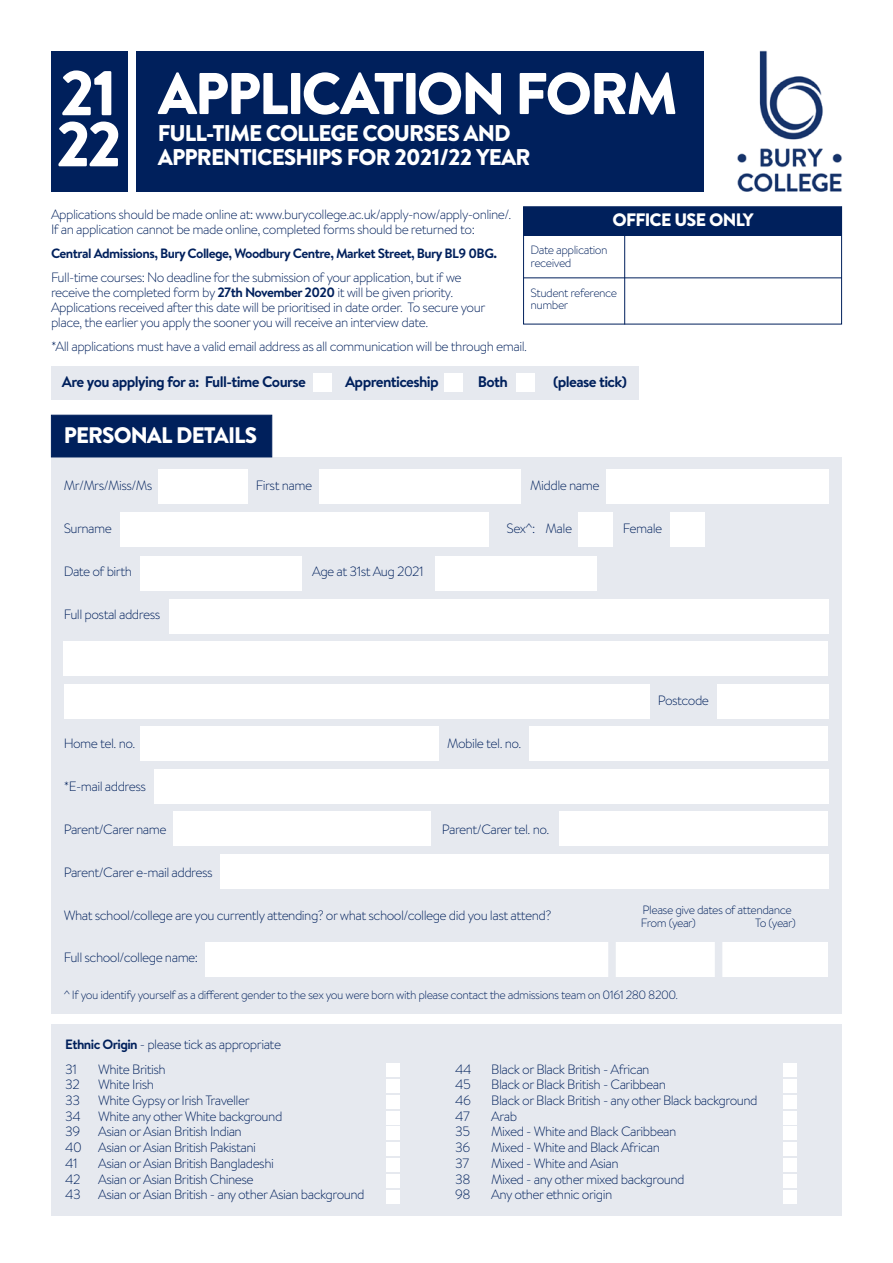
<style>
.page{position:relative;width:893px;height:1263px;background:#fff}
.page>*{position:absolute;margin:0;border:0;box-sizing:border-box;transform-origin:0 0}
.t1{font:900 63px/51px "Brandon Text";color:#fff}
.t2{font:900 58.65px "Brandon Text";letter-spacing:-.04em;color:#fff}
.t3{font:900 22.8px/24px "Brandon Text";letter-spacing:-.04em;color:#fff}
.t4{font:900 22.5px "Brandon Text";letter-spacing:-.04em;color:#fff}
.t5{font:900 18px "Brandon Text";letter-spacing:-.04em;color:#fff}
.t6{font:700 15.3px "Brandon Text";letter-spacing:-.04em;color:#00205c}
.t7{font:300 13.5px/15px "Brandon Text";letter-spacing:-.04em;color:#00205c}
.t8{font:700 13.5px "Brandon Text";letter-spacing:-.04em;color:#00205c}
.t9{font:300 12px/12.8px "Brandon Text";letter-spacing:-.04em;color:#00205c}
.s1{font-weight:700}
</style>
<div class="page">
<div style="left:51px;top:51px;width:77px;height:140px;background:#00205c"></div>
<div style="left:136px;top:51px;width:568px;height:140px;background:#00205c"></div>
<img style="left:737px;top:50px;width:105px;height:142px">
<div style="left:524px;top:207px;width:318px;height:28px;background:#00205c"></div>
<div style="left:523px;top:206px;width:319px;height:118px;border:1px solid #00205c"></div>
<hr style="left:524px;top:277px;width:318px;height:1px;background:#00205c">
<hr style="left:624px;top:234px;width:1px;height:90px;background:#00205c">
<div style="left:51px;top:367px;width:587px;height:33px;background:#e6e9ef"></div>
<div style="left:51px;top:457px;width:791px;height:557px;background:#e6e9ef"></div>
<div style="left:51px;top:1025px;width:791px;height:191px;background:#e6e9ef"></div>
<div style="left:51px;top:415px;width:221px;height:42px;background:#00205c;border:1px solid #00205c"></div>
<div style="left:313px;top:373px;width:18px;height:19px;background:#fff"></div>
<div style="left:444px;top:373px;width:19px;height:19px;background:#fff"></div>
<div style="left:516px;top:373px;width:19px;height:19px;background:#fff"></div>
<div style="left:606px;top:470px;width:223px;height:34px;background:#fff"></div>
<div style="left:319px;top:470px;width:201px;height:34px;background:#fff"></div>
<div style="left:159px;top:470px;width:89px;height:34px;background:#fff"></div>
<div style="left:141px;top:726px;width:298px;height:34px;background:#fff"></div>
<div style="left:530px;top:726px;width:298px;height:34px;background:#fff"></div>
<div style="left:154px;top:769px;width:674px;height:34px;background:#fff"></div>
<div style="left:174px;top:812px;width:257px;height:34px;background:#fff"></div>
<div style="left:559px;top:812px;width:269px;height:34px;background:#fff"></div>
<div style="left:220px;top:854px;width:608px;height:34px;background:#fff"></div>
<div style="left:120px;top:513px;width:368px;height:34px;background:#fff"></div>
<div style="left:578px;top:513px;width:34px;height:34px;background:#fff"></div>
<div style="left:670px;top:513px;width:35px;height:34px;background:#fff"></div>
<div style="left:205px;top:942px;width:623px;height:34px;background:#fff"></div>
<div style="left:608px;top:940px;width:8px;height:40px;background:#e6e9ef"></div>
<div style="left:715px;top:940px;width:7px;height:39px;background:#e6e9ef"></div>
<div style="left:386px;top:1063px;width:14px;height:14px;background:#fff"></div>
<div style="left:783px;top:1063px;width:14px;height:14px;background:#fff"></div>
<div style="left:386px;top:1079px;width:14px;height:13px;background:#fff"></div>
<div style="left:783px;top:1079px;width:14px;height:13px;background:#fff"></div>
<div style="left:386px;top:1095px;width:14px;height:13px;background:#fff"></div>
<div style="left:783px;top:1095px;width:14px;height:13px;background:#fff"></div>
<div style="left:386px;top:1111px;width:14px;height:13px;background:#fff"></div>
<div style="left:783px;top:1111px;width:14px;height:13px;background:#fff"></div>
<div style="left:386px;top:1127px;width:14px;height:13px;background:#fff"></div>
<div style="left:783px;top:1127px;width:14px;height:13px;background:#fff"></div>
<div style="left:386px;top:1142px;width:14px;height:14px;background:#fff"></div>
<div style="left:783px;top:1142px;width:14px;height:14px;background:#fff"></div>
<div style="left:386px;top:1158px;width:14px;height:14px;background:#fff"></div>
<div style="left:783px;top:1158px;width:14px;height:14px;background:#fff"></div>
<div style="left:386px;top:1174px;width:14px;height:13px;background:#fff"></div>
<div style="left:783px;top:1174px;width:14px;height:13px;background:#fff"></div>
<div style="left:386px;top:1190px;width:14px;height:13px;background:#fff"></div>
<div style="left:783px;top:1190px;width:14px;height:13px;background:#fff"></div>
<div style="left:141px;top:556px;width:161px;height:34px;background:#fff"></div>
<div style="left:435px;top:556px;width:162px;height:34px;background:#fff"></div>
<div style="left:169px;top:599px;width:659px;height:34px;background:#fff"></div>
<div style="left:64px;top:684px;width:586px;height:34px;background:#fff"></div>
<div style="left:64px;top:641px;width:764px;height:34px;background:#fff"></div>
<div style="left:717px;top:684px;width:111px;height:34px;background:#fff"></div>
<h1 class="t1" style="left:56px;top:67px;width:67px">21<br>22</h1>
<h2 class="t2" style="left:158px;top:52px;width:521px">APPLICATION FORM</h2>
<h3 class="t3" style="left:158px;top:121px;width:374px">FULL-TIME COLLEGE COURSES AND<br>APPRENTICESHIPS FOR 2021/22 YEAR</h3>
<p class="t7" style="left:51px;top:206px;width:462px">Applications should be made online at: www.burycollege.ac.uk/apply-now/apply-online/.<br>If an application cannot be made online, completed forms should be returned to:</p>
<p class="t8" style="left:51px;top:244px;width:448px">Central Admissions, Bury College, Woodbury Centre, Market Street, Bury BL9 0BG.</p>
<p class="t7" style="left:51px;top:269px;width:436px">Full-time courses: No deadline for the submission of your application, but if we receive the completed form by <span class="s1">27th November 2020</span> it will be given priority.<br>Applications received after this date will be prioritised in date order. To secure your place, the earlier you apply the sooner you will receive an interview date.</p>
<p class="t7" style="left:51px;top:338px;width:478px">*All applications must have a valid email address as all communication will be through email.</p>
<p class="t6" style="left:62px;top:371px;width:245px">Are you applying for a: Full-time Course</p>
<p class="t6" style="left:345px;top:371px;width:95px">Apprenticeship</p>
<p class="t6" style="left:478px;top:371px;width:32px">Both</p>
<p class="t6" style="left:553px;top:371px;width:75px">(please tick)</p>
<h3 class="t4" style="left:64px;top:419px;width:195px">PERSONAL DETAILS</h3>
<h3 class="t5" style="left:612px;top:207px;width:143px">OFFICE USE ONLY</h3>
<p class="t9" style="left:531px;top:243px;width:79px">Date application received</p>
<p class="t9" style="left:531px;top:286px;width:88px">Student reference number</p>
<p class="t7" style="left:64px;top:478px;width:90px">Mr/Mrs/Miss/Ms</p>
<p class="t7" style="left:256px;top:478px;width:58px">First name</p>
<p class="t7" style="left:530px;top:478px;width:71px">Middle name</p>
<p class="t7" style="left:64px;top:521px;width:50px">Surname</p>
<p class="t7" style="left:507px;top:521px;width:67px">Sex^: Male</p>
<p class="t7" style="left:623px;top:521px;width:41px">Female</p>
<p class="t7" style="left:64px;top:564px;width:70px">Date of birth</p>
<p class="t7" style="left:312px;top:564px;width:113px">Age at 31st Aug 2021</p>
<p class="t7" style="left:64px;top:606px;width:98px">Full postal address</p>
<p class="t7" style="left:658px;top:692px;width:53px">Postcode</p>
<p class="t7" style="left:64px;top:735px;width:73px">Home tel. no.</p>
<p class="t7" style="left:447px;top:735px;width:76px">Mobile tel. no.</p>
<p class="t7" style="left:64px;top:778px;width:84px">*E-mail address</p>
<p class="t7" style="left:64px;top:821px;width:104px">Parent/Carer name</p>
<p class="t7" style="left:442px;top:821px;width:109px">Parent/Carer tel. no.</p>
<p class="t7" style="left:64px;top:864px;width:150px">Parent/Carer e-mail address</p>
<p class="t7" style="left:64px;top:907px;width:489px">What school/college are you currently attending? or what school/college did you last attend?</p>
<p class="t7" style="left:64px;top:950px;width:136px">Full school/college name:</p>
<p class="t9" style="left:64px;top:988px;width:616px">^ If you identify yourself as a different gender to the sex you were born with please contact the admissions team on 0161 280 8200.</p>
<p class="t9" style="left:641px;top:902px;width:152px;line-height:13.5px">Please give dates of attendance<br>From (year)</p>
<p class="t9" style="left:755px;top:916px;width:42px">To (year)</p>
<p class="t7" style="left:65px;top:1031px;width:217px;line-height:24.9px"><span class="s1">Ethnic Origin</span> - please tick as appropriate<br>31</p>
<p class="t7" style="left:98px;top:1061px;width:69px">White British</p>
<p class="t7" style="left:455px;top:1061px;width:18px">44</p>
<p class="t7" style="left:491px;top:1061px;width:160px">Black or Black British - African</p>
<p class="t7" style="left:65px;top:1076px;width:16px">32</p>
<p class="t7" style="left:98px;top:1076px;width:57px">White Irish</p>
<p class="t7" style="left:455px;top:1076px;width:17px">45</p>
<p class="t7" style="left:491px;top:1076px;width:176px">Black or Black British - Caribbean</p>
<p class="t7" style="left:65px;top:1092px;width:16px">33</p>
<p class="t7" style="left:98px;top:1092px;width:153px">White Gypsy or Irish Traveller</p>
<p class="t7" style="left:455px;top:1092px;width:17px">46</p>
<p class="t7" style="left:491px;top:1092px;width:268px">Black or Black British - any other Black background</p>
<p class="t7" style="left:65px;top:1108px;width:17px">34</p>
<p class="t7" style="left:98px;top:1108px;width:186px">White any other White background</p>
<p class="t7" style="left:455px;top:1108px;width:16px">47</p>
<p class="t7" style="left:491px;top:1108px;width:28px">Arab</p>
<p class="t7" style="left:65px;top:1124px;width:17px">39</p>
<p class="t7" style="left:98px;top:1124px;width:145px">Asian or Asian British Indian</p>
<p class="t7" style="left:455px;top:1124px;width:16px">35</p>
<p class="t7" style="left:491px;top:1124px;width:187px">Mixed - White and Black Caribbean</p>
<p class="t7" style="left:65px;top:1139px;width:192px">40 Asian or Asian British Pakistani</p>
<p class="t7" style="left:455px;top:1139px;width:16px">36</p>
<p class="t7" style="left:491px;top:1139px;width:170px">Mixed - White and Black African</p>
<p class="t7" style="left:65px;top:1155px;width:14px">41</p>
<p class="t7" style="left:98px;top:1155px;width:177px">Asian or Asian British Bangladeshi</p>
<p class="t7" style="left:455px;top:1155px;width:15px">37</p>
<p class="t7" style="left:491px;top:1155px;width:129px">Mixed - White and Asian</p>
<p class="t7" style="left:65px;top:1171px;width:17px">42</p>
<p class="t7" style="left:98px;top:1171px;width:157px">Asian or Asian British Chinese</p>
<p class="t7" style="left:455px;top:1171px;width:17px">38</p>
<p class="t7" style="left:491px;top:1171px;width:195px">Mixed - any other mixed background</p>
<p class="t7" style="left:65px;top:1187px;width:17px">43</p>
<p class="t7" style="left:98px;top:1187px;width:268px">Asian or Asian British - any other Asian background</p>
<p class="t7" style="left:455px;top:1187px;width:17px">98</p>
<p class="t7" style="left:491px;top:1187px;width:123px">Any other ethnic origin</p>
</div>
